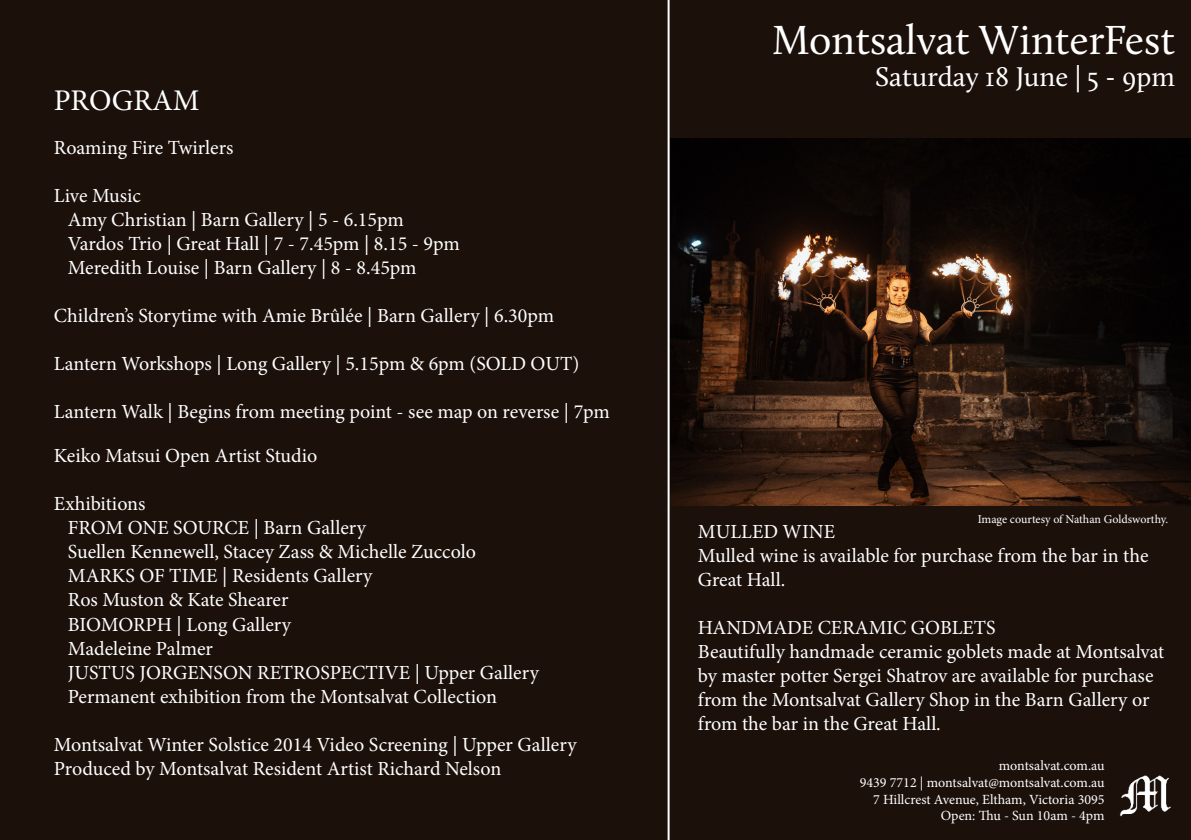
<style>
.page{position:relative;width:1191px;height:840px;background:#fff}
.page>*{position:absolute;margin:0;border:0;box-sizing:border-box;transform-origin:0 0}
.t1{font:42px "Calluna";color:#fff}
.t2{font:30px "Minion Pro";color:#fff}
.t3{font:28px "Calluna";color:#fff}
.t4{font:20px/24px "Minion Pro";color:#fff}
.t5{font:14px "Minion Pro";color:#fff}
.t6{font:12px "Minion Pro";letter-spacing:-.005em;color:#fff}
</style>
<div class="page">
<div style="left:0;top:0;width:1191px;height:839px;background:#1c100b"></div>
<hr style="left:667px;top:0;width:2px;height:839px;background:#fff">
<img style="left:670px;top:138px;width:521px;height:367px">
<img style="left:1119px;top:767px;width:52px;height:53px">
<p class="t2" style="left:54px;top:80px;width:147px">PROGRAM</p>
<p class="t4" style="left:54px;top:136px;width:181px">Roaming Fire Twirlers</p>
<p class="t4" style="left:54px;top:184px;width:89px">Live Music</p>
<p class="t4" style="left:68px;top:208px;width:337px">Amy Christian | Barn Gallery | 5 - 6.15pm</p>
<p class="t4" style="left:68px;top:232px;width:393px">Vardos Trio | Great Hall | 7 - 7.45pm | 8.15 - 9pm</p>
<p class="t4" style="left:68px;top:256px;width:350px">Meredith Louise | Barn Gallery | 8 - 8.45pm</p>
<p class="t4" style="left:54px;top:304px;width:502px">Children’s Storytime with Amie Brûlée | Barn Gallery | 6.30pm</p>
<p class="t4" style="left:54px;top:352px;width:527px">Lantern Workshops | Long Gallery | 5.15pm &amp; 6pm (SOLD OUT)</p>
<p class="t4" style="left:54px;top:400px;width:557px">Lantern Walk | Begins from meeting point - see map on reverse | 7pm</p>
<p class="t4" style="left:54px;top:444px;width:265px">Keiko Matsui Open Artist Studio</p>
<p class="t4" style="left:54px;top:492px;width:93px">Exhibitions</p>
<p class="t4" style="left:68px;top:516px;width:300px">FROM ONE SOURCE | Barn Gallery</p>
<p class="t4" style="left:68px;top:540px;width:410px">Suellen Kennewell, Stacey Zass &amp; Michelle Zuccolo</p>
<p class="t4" style="left:68px;top:564px;width:306px">MARKS OF TIME | Residents Gallery</p>
<p class="t4" style="left:68px;top:588px;width:222px">Ros Muston &amp; Kate Shearer</p>
<p class="t4" style="left:68px;top:612px;width:225px">BIOMORPH | Long Gallery</p>
<p class="t4" style="left:68px;top:636px;width:147px">Madeleine Palmer</p>
<p class="t4" style="left:68px;top:660px;width:472px">JUSTUS JORGENSON RETROSPECTIVE | Upper Gallery</p>
<p class="t4" style="left:68px;top:684px;width:431px">Permanent exhibition from the Montsalvat Collection</p>
<p class="t4" style="left:54px;top:732px;width:524px">Montsalvat Winter Solstice 2014 Video Screening | Upper Gallery</p>
<p class="t4" style="left:54px;top:756px;width:449px">Produced by Montsalvat Resident Artist Richard Nelson</p>
<p class="t1" style="left:772px;top:14px;width:405px">Montsalvat WinterFest</p>
<p class="t3" style="left:875px;top:59px;width:301px">Saturday 18 June | 5 - 9pm</p>
<p class="t6" style="left:977px;top:511px;width:192px">Image courtesy of Nathan Goldsworthy.</p>
<p class="t4" style="left:698px;top:519px;width:139px">MULLED WINE</p>
<p class="t4" style="left:698px;top:543px;width:452px">Mulled wine is available for purchase from the bar in the<br>Great Hall.</p>
<p class="t4" style="left:698px;top:615px;width:299px">HANDMADE CERAMIC GOBLETS</p>
<p class="t4" style="left:698px;top:639px;width:468px">Beautifully handmade ceramic goblets made at Montsalvat by master potter Sergei Shatrov are available for purchase from the Montsalvat Gallery Shop in the Barn Gallery or from the bar in the Great Hall.</p>
<p class="t5" style="left:999px;top:755px;width:107px">montsalvat.com.au</p>
<p class="t5" style="left:859px;top:772px;width:246px">9439 7712 | montsalvat@montsalvat.com.au</p>
<p class="t5" style="left:873px;top:789px;width:233px">7 Hillcrest Avenue, Eltham, Victoria 3095</p>
<p class="t5" style="left:940px;top:806px;width:165px">Open: Thu - Sun 10am - 4pm</p>
</div>
